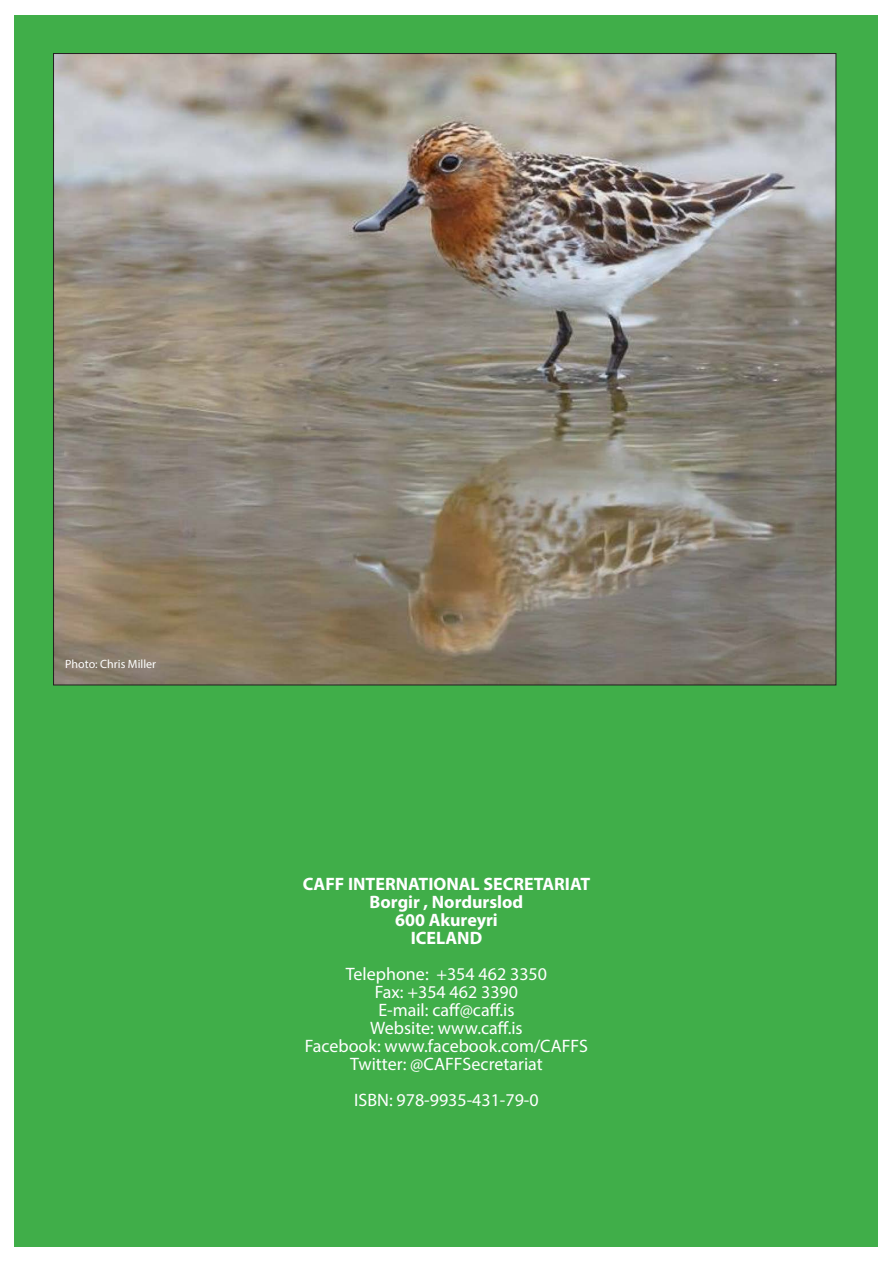
<style>
.page{position:relative;width:893px;height:1263px;background:#fff}
.page>*{position:absolute;margin:0;border:0;box-sizing:border-box;transform-origin:0 0}
.t1{font:18px "Myriad Pro";color:#fff}
.t2{font:700 18px "Myriad Pro";color:#fff}
.Figures{font:12px "Myriad Pro";color:#fff}
</style>
<div class="page">
<div style="left:15px;top:16px;width:863px;height:1231px;background:#40ae49"></div>
<img style="left:55px;top:55px;width:779px;height:628px">
<p class="Figures" style="left:65px;top:657px;width:92px">Photo: Chris Miller</p>
<p class="t2" style="left:303px;top:872px;width:289px">CAFF INTERNATIONAL SECRETARIAT</p>
<p class="t2" style="left:370px;top:890px;width:155px">Borgir , Nordurslod</p>
<p class="t2" style="left:395px;top:908px;width:104px">600 Akureyri</p>
<p class="t2" style="left:411px;top:926px;width:73px">ICELAND</p>
<p class="t1" style="left:346px;top:962px;width:203px">Telephone: +354 462 3350</p>
<p class="t1" style="left:375px;top:980px;width:145px">Fax: +354 462 3390</p>
<p class="t1" style="left:378px;top:998px;width:138px">E-mail: caff@caff.is</p>
<p class="t1" style="left:370px;top:1016px;width:154px">Website: www.caff.is</p>
<p class="t1" style="left:305px;top:1034px;width:285px">Facebook: www.facebook.com/CAFFS</p>
<p class="t1" style="left:350px;top:1052px;width:194px">Twitter: @CAFFSecretariat</p>
<p class="t1" style="left:354px;top:1088px;width:186px">ISBN: 978-9935-431-79-0</p>
</div>
